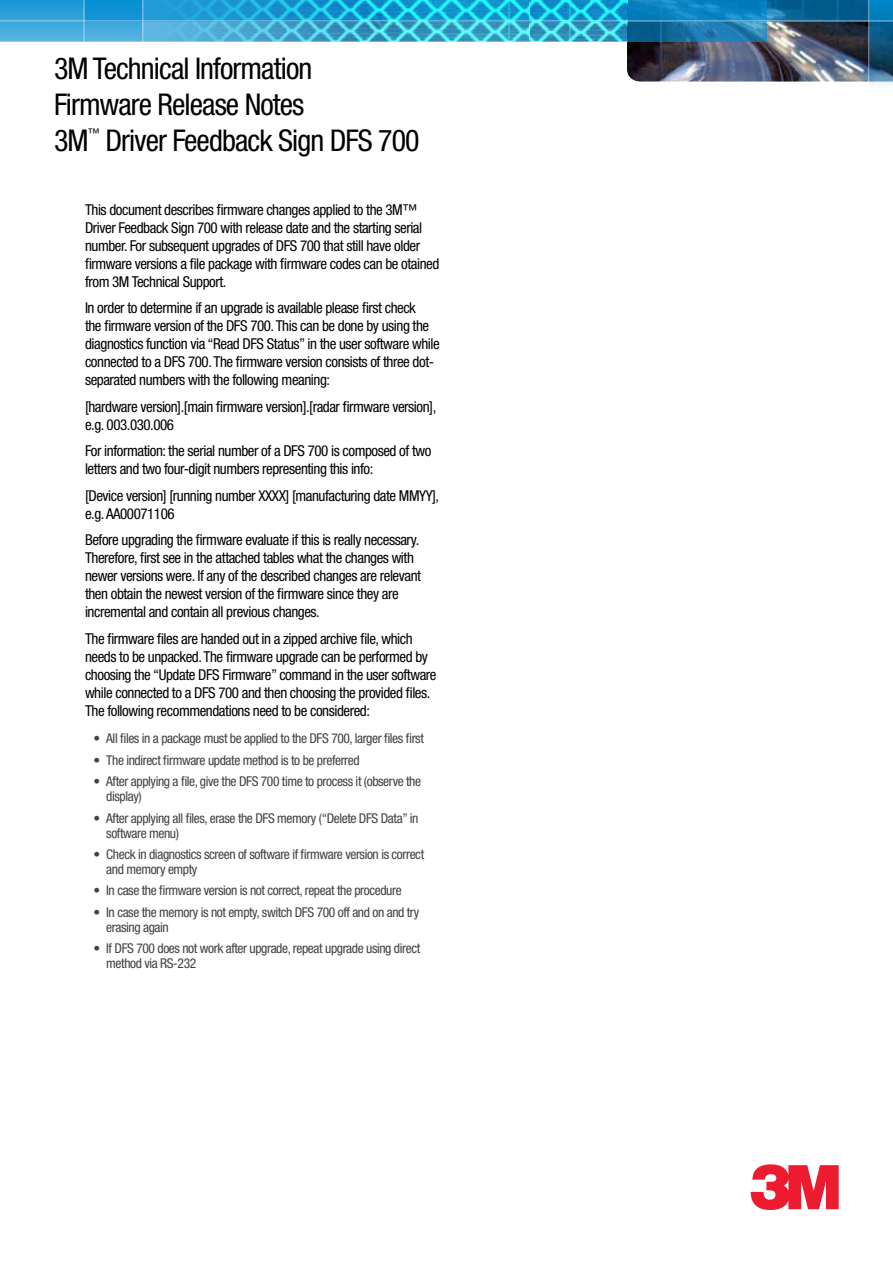
<style>
.page{position:relative;width:893px;height:1263px;background:#fff}
.page>*{position:absolute;margin:0;border:0;box-sizing:border-box;transform-origin:0 0}
.t1{font:61.5px "Logo 3 Mv 3 tt";color:#ed1b2f}
.t2{font:condensed 30px/36px "Helvetica Neue";letter-spacing:-.03em;color:#000}
.t3{font:condensed 15px/18px "Helvetica Neue";letter-spacing:-.03em;color:#000}
.t4{font:condensed 13.5px/15px "Helvetica Neue";letter-spacing:-.03em;color:#414042}
.t5{font:condensed 12px "Helvetica Neue";color:#000}
</style>
<div class="page">
<svg style="left:767px;top:22px;width:101px;height:20px;background:#4e5058"></svg>
<svg style="left:0;top:0;width:767px;height:42px;background:#3395c8"></svg>
<svg style="left:85px;top:0;width:783px;height:21px;background:#0e7db7"></svg>
<img style="left:154px;top:0;width:473px;height:42px">
<img style="left:627px;top:42px;width:241px;height:40px">
<hr style="left:84px;top:0;width:1px;height:48px;background:#fff">
<hr style="left:142px;top:0;width:1px;height:48px;background:#fff">
<svg style="left:869px;top:0;width:24px;height:86px;background:#206a94"></svg>
<hr style="left:0;top:21px;width:893px;height:1px;background:#fff">
<h2 class="t2" style="left:54px;top:50px;width:260px">3M Technical Information<br>Firmware Release Notes<br>3M</h2>
<p class="t5" style="left:88px;top:126px;width:13px">™</p>
<h2 class="t2" style="left:106px;top:122px;width:316px">Driver Feedback Sign DFS 700</h2>
<p class="t3" style="left:85px;top:200px;width:356px">This document describes firmware changes applied to the 3M™ Driver Feedback Sign 700 with release date and the starting serial number. For subsequent upgrades of DFS 700 that still have older firmware versions a file package with firmware codes can be otained from 3M Technical Support.</p>
<p class="t3" style="left:85px;top:299px;width:356px">In order to determine if an upgrade is available please first check<br>the firmware version of the DFS 700. This can be done by using the diagnostics function via “Read DFS Status” in the user software while connected to a DFS 700. The firmware version consists of three dot&shy;separated numbers with the following meaning:</p>
<p class="t3" style="left:85px;top:397px;width:353px">[hardware version].[main firmware version].[radar firmware version], e.g. 003.030.006</p>
<p class="t3" style="left:85px;top:442px;width:348px">For information: the serial number of a DFS 700 is composed of two letters and two four-digit numbers representing this info:</p>
<p class="t3" style="left:85px;top:486px;width:356px">[Device version] [running number XXXX] [manufacturing date MMYY], e.g. AA00071106</p>
<p class="t3" style="left:85px;top:531px;width:337px">Before upgrading the firmware evaluate if this is really necessary.<br>Therefore, first see in the attached tables what the changes with newer versions were. If any of the described changes are relevant then obtain the newest version of the firmware since they are incremental and contain all previous changes.</p>
<p class="t3" style="left:85px;top:629px;width:353px">The firmware files are handed out in a zipped archive file, which needs to be unpacked. The firmware upgrade can be performed by choosing the “Update DFS Firmware” command in the user software while connected to a DFS 700 and then choosing the provided files.<br>The following recommendations need to be considered:</p>
<p class="t4" style="left:94px;top:731px;width:332px">• All files in a package must be applied to the DFS 700, larger files first</p>
<p class="t4" style="left:94px;top:752px;width:268px">• The indirect firmware update method is to be preferred</p>
<p class="t4" style="left:106px;top:774px;width:316px;text-indent:-13px">• After applying a file, give the DFS 700 time to process it (observe the display)</p>
<p class="t4" style="left:106px;top:810px;width:314px;text-indent:-13px">• After applying all files, erase the DFS memory (“Delete DFS Data” in software menu)</p>
<p class="t4" style="left:106px;top:846px;width:319px;text-indent:-13px">• Check in diagnostics screen of software if firmware version is correct and memory empty</p>
<p class="t4" style="left:94px;top:883px;width:310px">• In case the firmware version is not correct, repeat the procedure</p>
<p class="t4" style="left:106px;top:904px;width:314px;text-indent:-13px">• In case the memory is not empty, switch DFS 700 off and on and try erasing again</p>
<p class="t4" style="left:106px;top:941px;width:315px;text-indent:-13px">• If DFS 700 does not work after upgrade, repeat upgrade using direct method via RS-232</p>
<h1 class="t1" style="left:750px;top:1152px;width:91px">3</h1>
</div>
